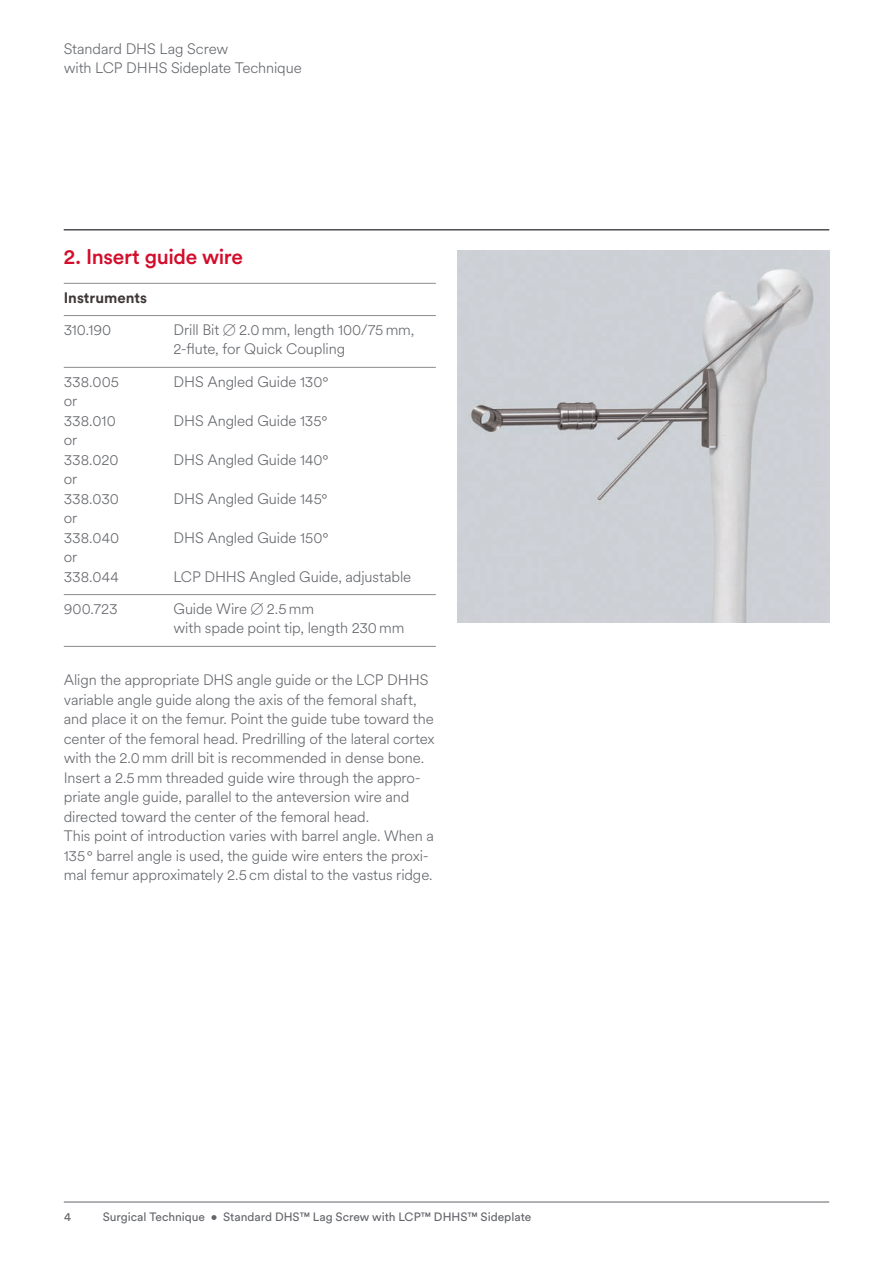
<style>
.page{position:relative;width:893px;height:1263px;background:#fff}
.page>*{position:absolute;margin:0;border:0;box-sizing:border-box;transform-origin:0 0}
._04_Step_Number_Copy{font:500 21px "J&J Circular";letter-spacing:-.015em;color:#d30d2b}
._07_Body_Copy{font:300 15px/19.5px "J&J Circular";letter-spacing:-.01em;color:#63656a}
._09_Instrument_Rule{font:300 15px/19.5px "J&J Circular";letter-spacing:-.005em;color:#63656a}
._09_Instrument_Title{font:700 15px "J&J Circular";color:#3e3835}
.t1{font:12px "J&J Circular";color:#63656a}
.s1{font-family:"Universal Newswith Comm Pi";font-weight:400}
</style>
<div class="page">
<img style="left:457px;top:251px;width:372px;height:372px">
<hr style="left:64px;top:229px;width:765px;height:1px;background:#231f20">
<hr style="left:64px;top:283px;width:372px;height:1px;background:#8a8a8e">
<hr style="left:64px;top:315px;width:372px;height:1px;background:#8a8a8e">
<hr style="left:64px;top:367px;width:372px;height:1px;background:#8a8a8e">
<hr style="left:64px;top:594px;width:372px;height:1px;background:#8a8a8e">
<hr style="left:64px;top:646px;width:372px;height:1px;background:#8a8a8e">
<hr style="left:64px;top:230px;width:765px;height:1px;background:#63656a">
<hr style="left:64px;top:1202px;width:765px;height:1px;background:#63656a">
<p class="_07_Body_Copy" style="left:64px;top:38px;width:239px">Standard DHS Lag Screw<br>with LCP DHHS Sideplate Technique</p>
<p class="_04_Step_Number_Copy" style="left:64px;top:242px;width:181px">2. Insert guide wire</p>
<p class="_09_Instrument_Title" style="left:64px;top:287px;width:85px">Instruments</p>
<p class="_09_Instrument_Rule" style="left:64px;top:319px;width:49px">310.190</p>
<p class="_09_Instrument_Rule" style="left:173px;top:319px;width:242px">Drill Bit <span class="s1">B</span> 2.0 mm, length 100/75 mm,<br>2-flute, for Quick Coupling</p>
<p class="_09_Instrument_Rule" style="left:64px;top:371px;width:57px">338.005</p>
<p class="_09_Instrument_Rule" style="left:173px;top:371px;width:157px">DHS Angled Guide 130°</p>
<p class="_09_Instrument_Rule" style="left:64px;top:391px;width:54px">or<br>338.010</p>
<p class="_09_Instrument_Rule" style="left:173px;top:410px;width:156px">DHS Angled Guide 135°</p>
<p class="_09_Instrument_Rule" style="left:64px;top:430px;width:56px">or<br>338.020</p>
<p class="_09_Instrument_Rule" style="left:64px;top:469px;width:57px">or<br>338.030</p>
<p class="_09_Instrument_Rule" style="left:64px;top:508px;width:57px">or<br>338.040</p>
<p class="_09_Instrument_Rule" style="left:64px;top:547px;width:57px">or<br>338.044</p>
<p class="_09_Instrument_Rule" style="left:173px;top:449px;width:157px">DHS Angled Guide 140°</p>
<p class="_09_Instrument_Rule" style="left:173px;top:488px;width:156px">DHS Angled Guide 145°</p>
<p class="_09_Instrument_Rule" style="left:173px;top:527px;width:157px">DHS Angled Guide 150°</p>
<p class="_09_Instrument_Rule" style="left:173px;top:566px;width:239px">LCP DHHS Angled Guide, adjustable</p>
<p class="_09_Instrument_Rule" style="left:64px;top:598px;width:55px">900.723</p>
<p class="_09_Instrument_Rule" style="left:173px;top:598px;width:232px">Guide Wire <span class="s1">B</span> 2.5 mm<br>with spade point tip, length 230 mm</p>
<p class="_07_Body_Copy" style="left:64px;top:670px;width:372px">Align the appropriate DHS angle guide or the LCP DHHS variable angle guide along the axis of the femoral shaft, and place it on the femur. Point the guide tube toward the center of the femoral head. Predrilling of the lateral cortex with the 2.0 mm drill bit is recommended in dense bone.<br>Insert a 2.5 mm threaded guide wire through the appro&shy;priate angle guide, parallel to the anteversion wire and directed toward the center of the femoral head.<br>This point of introduction varies with barrel angle. When a 135° barrel angle is used, the guide wire enters the proxi&shy;mal femur approximately 2.5 cm distal to the vastus ridge.</p>
<p class="t1" style="left:64px;top:1208px;width:8px">4</p>
<p class="t1" style="left:103px;top:1208px;width:430px">Surgical Technique • Standard DHS™ Lag Screw with LCP™ DHHS™ Sideplate</p>
</div>
